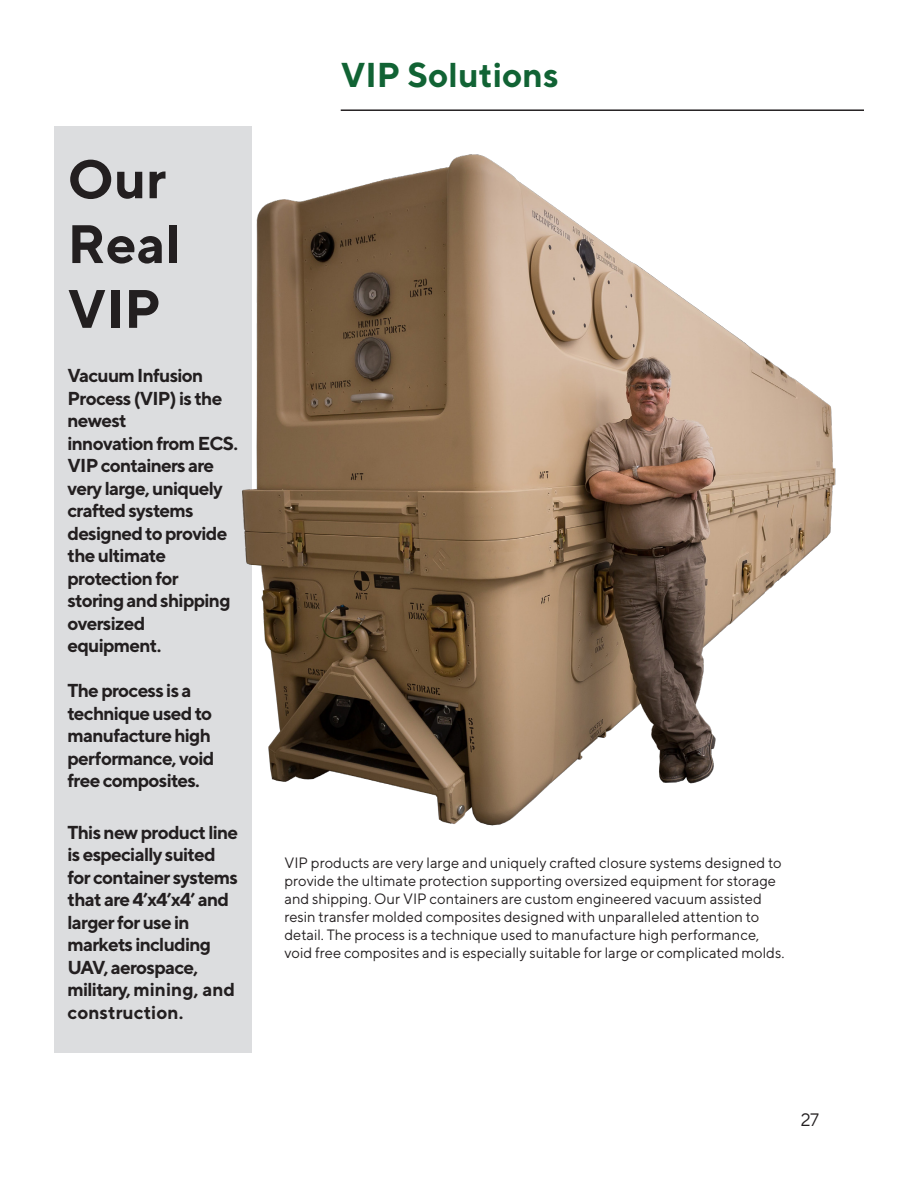
<style>
.page{position:relative;width:918px;height:1188px;background:#fff}
.page>*{position:absolute;margin:0;border:0;box-sizing:border-box;transform-origin:0 0}
.t1{font:700 54px/64.8px "TT Norms";color:#231f20}
.t2{font:700 34.5px "TT Norms";color:#116334}
.t3{font:700 18.75px/22.5px "TT Norms";letter-spacing:-.04em;color:#231f20}
.t4{font:18px "TT Norms";color:#231f20}
.t5{font:15px/18px "TT Norms";color:#231f20}
</style>
<div class="page">
<div style="left:54px;top:126px;width:198px;height:927px;background:#dcdddf"></div>
<img style="left:242px;top:154px;width:594px;height:672px">
<hr style="left:341px;top:109px;width:523px;height:2px;background:#231f20">
<p class="t1" style="left:68px;top:146px;width:114px">Our<br>Real<br>VIP</p>
<p class="t3" style="left:68px;top:364px;width:172px">Vacuum Infusion<br>Process (VIP) is the newest<br>innovation from ECS.<br>VIP containers are very large, uniquely crafted systems designed to provide the ultimate protection for storing and shipping oversized equipment.</p>
<p class="t3" style="left:68px;top:679px;width:149px">The process is a technique used to manufacture high performance, void free composites.</p>
<p class="t3" style="left:68px;top:821px;width:172px">This new product line is especially suited for container systems that are 4’x4’x4’ and larger for use in markets including<br>UAV, aerospace, military, mining, and construction.</p>
<p class="t2" style="left:341px;top:53px;width:220px">VIP Solutions</p>
<p class="t5" style="left:284px;top:853px;width:502px">VIP products are very large and uniquely crafted closure systems designed to provide the ultimate protection supporting oversized equipment for storage and shipping. Our VIP containers are custom engineered vacuum assisted resin transfer molded composites designed with unparalleled attention to detail. The process is a technique used to manufacture high performance, void free composites and is especially suitable for large or complicated molds.</p>
<p class="t4" style="left:801px;top:1108px;width:20px">27</p>
</div>
